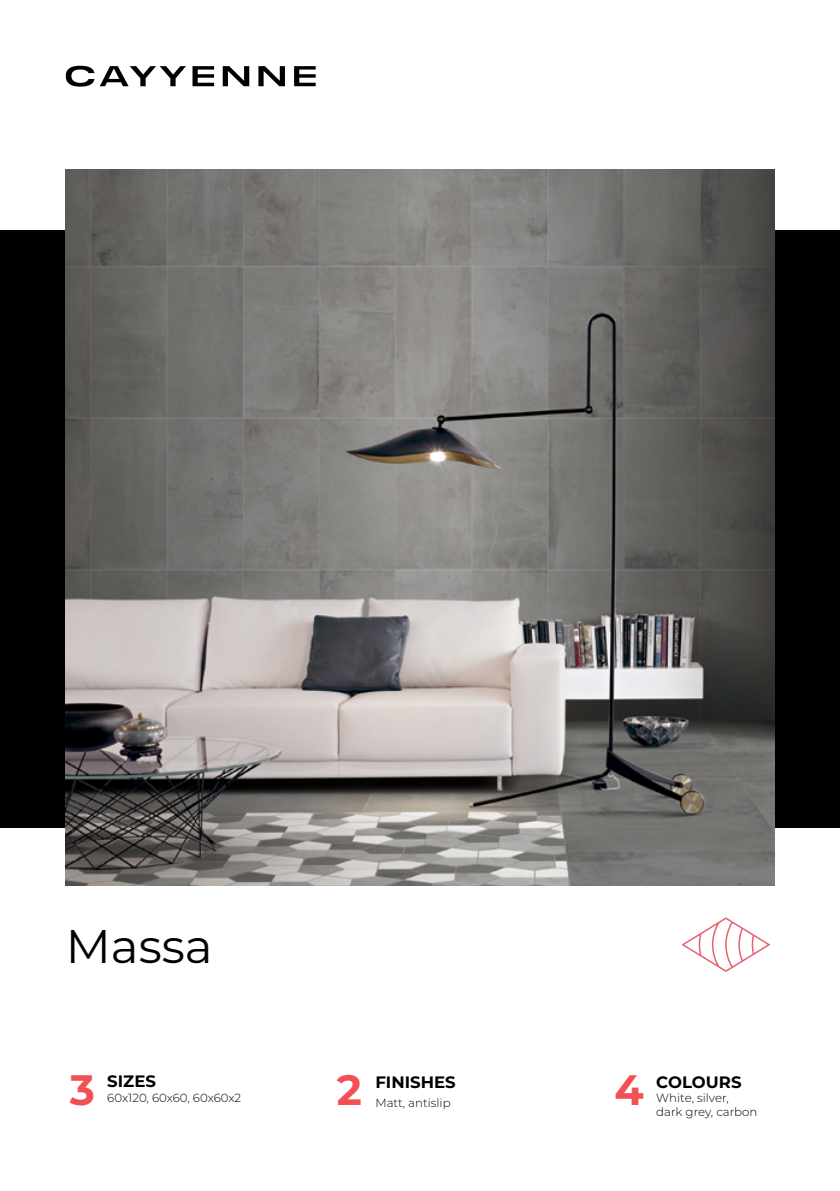
<style>
.page{position:relative;width:840px;height:1191px;background:#fff}
.page>*{position:absolute;margin:0;border:0;box-sizing:border-box;transform-origin:0 0}
.t1{font:47.2px "Montserrat";color:#000}
.t2{font:700 42.4px "Montserrat";color:#f25054}
.t3{font:700 16.6px "Montserrat";color:#000}
.t4{font:300 11.8px "Montserrat";color:#000}
</style>
<div class="page">
<svg style="left:66px;top:66px;width:28px;height:21px"></svg>
<svg style="left:100px;top:66px;width:86px;height:20px"></svg>
<svg style="left:192px;top:66px;width:22px;height:20px"></svg>
<svg style="left:222px;top:66px;width:27px;height:20px"></svg>
<svg style="left:258px;top:66px;width:27px;height:20px"></svg>
<svg style="left:294px;top:66px;width:21px;height:20px"></svg>
<svg style="left:681px;top:917px;width:88px;height:55px"></svg>
<div style="left:0;top:230px;width:839px;height:597px;background:#000"></div>
<img style="left:66px;top:170px;width:707px;height:715px">
<h1 class="t1" style="left:66px;top:913px;width:148px">Massa</h1>
<h2 class="t2" style="left:70px;top:1059px;width:27px">3</h2>
<h3 class="t3" style="left:107px;top:1069px;width:50px">SIZES</h3>
<p class="t4" style="left:107px;top:1089px;width:135px">60x120, 60x60, 60x60x2</p>
<h2 class="t2" style="left:336px;top:1059px;width:27px">2</h2>
<h3 class="t3" style="left:375px;top:1070px;width:82px">FINISHES</h3>
<p class="t4" style="left:375px;top:1094px;width:77px">Matt, antislip</p>
<h2 class="t2" style="left:614px;top:1059px;width:31px">4</h2>
<h3 class="t3" style="left:656px;top:1070px;width:87px">COLOURS</h3>
<p class="t4" style="left:656px;top:1090px;width:74px">White, silver,</p>
<p class="t4" style="left:656px;top:1104px;width:103px">dark grey, carbon</p>
</div>
